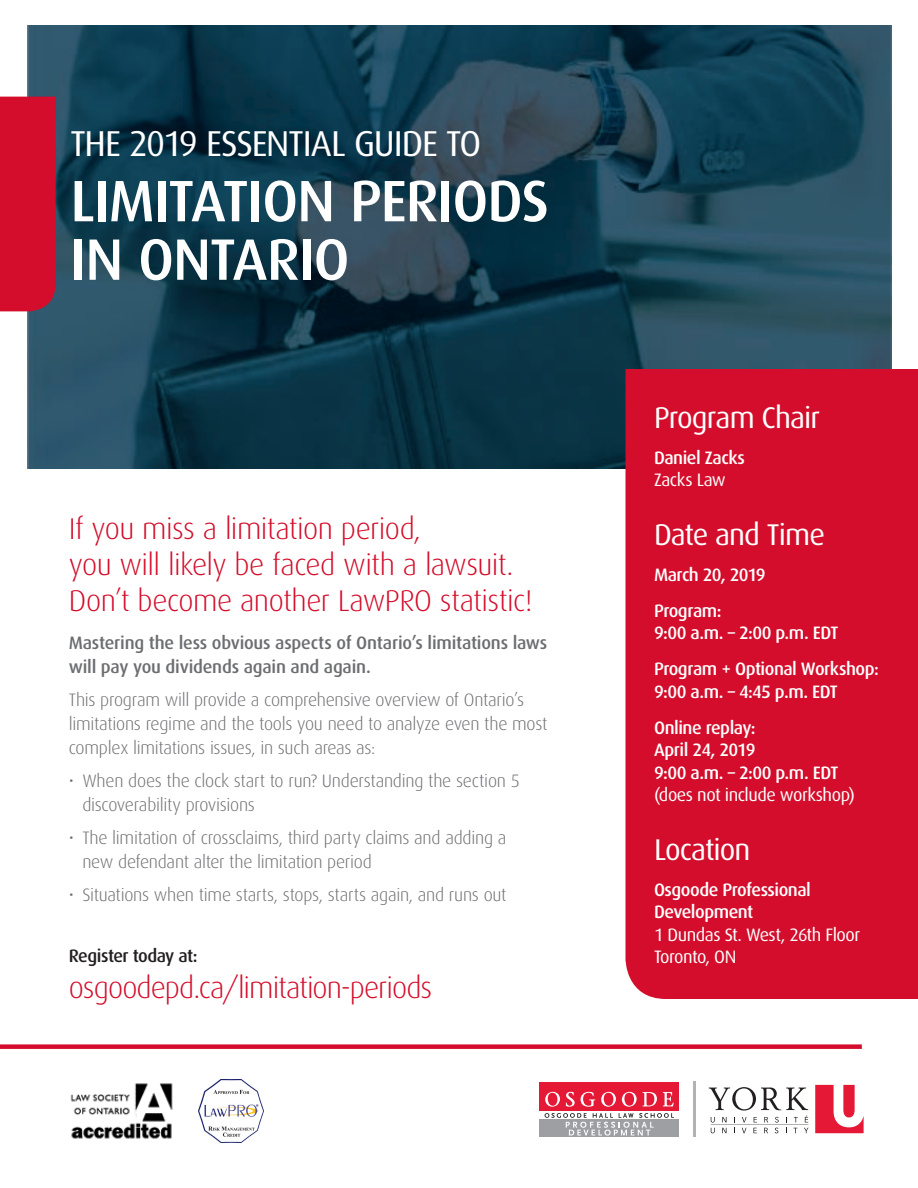
<style>
.page{position:relative;width:918px;height:1188px;background:#fff}
.page>*{position:absolute;margin:0;border:0;box-sizing:border-box;transform-origin:0 0}
.t1{font:500 58.5px/58.5px "Dax";letter-spacing:-.02em;color:#fff}
.t2{font:36px "Dax";letter-spacing:-.03em;color:#fff}
.t3{font:300 30px/36px "Dax";letter-spacing:-.025em;color:#d30d2b}
.t4{font:30px "Dax";letter-spacing:-.03em;color:#fff}
.t5{font:300 18px/24px "Dax";letter-spacing:-.015em;color:#6c6d70}
.t6{font:500 18px/22.5px "Dax";letter-spacing:-.03em;color:#fff}
.t7{font:500 18px/24px "Dax";letter-spacing:-.01em;color:#6c6d70}
.t8{font:18px/22.5px "Dax";letter-spacing:-.03em;color:#fff}
.t9{font:500 18px "Dax";letter-spacing:-.03em;color:#231f20}
.s1{font-weight:400}
.s2{font-weight:500}
</style>
<div class="page">
<img style="left:27px;top:26px;width:865px;height:442px">
<div style="left:0;top:1044px;width:862px;height:5px;background:#d30d2b"></div>
<div style="left:540px;top:1120px;width:139px;height:17px;background:#9d9fa2"></div>
<svg style="left:545px;top:1113px;width:129px;height:23px"></svg>
<hr style="left:694px;top:1082px;width:2px;height:55px;background:#b2b3b7">
<svg style="left:709px;top:1087px;width:100px;height:46px"></svg>
<svg style="left:815px;top:1085px;width:49px;height:48px"></svg>
<div style="left:540px;top:1082px;width:139px;height:29px;background:#e51836"></div>
<svg style="left:545px;top:1092px;width:15px;height:15px"></svg>
<svg style="left:566px;top:1092px;width:9px;height:15px"></svg>
<svg style="left:581px;top:1092px;width:14px;height:15px"></svg>
<svg style="left:601px;top:1092px;width:15px;height:15px"></svg>
<svg style="left:622px;top:1092px;width:15px;height:15px"></svg>
<svg style="left:643px;top:1092px;width:14px;height:14px"></svg>
<svg style="left:663px;top:1092px;width:11px;height:14px"></svg>
<img style="left:70px;top:1083px;width:103px;height:56px">
<div style="left:626px;top:369px;width:292px;height:630px;background:#d30d2b"></div>
<div style="left:0;top:97px;width:56px;height:214px;background:#d30d2b"></div>
<img style="left:198px;top:1080px;width:66px;height:62px">
<p class="t2" style="left:70px;top:124px;width:412px">THE 2019 ESSENTIAL GUIDE TO</p>
<p class="t1" style="left:70px;top:172px;width:480px">LIMITATION PERIODS<br>IN ONTARIO</p>
<p class="t3" style="left:69px;top:511px;width:465px">If you miss a limitation period,<br>you will likely be faced with a lawsuit.<br>Don’t become another LawPRO statistic!</p>
<p class="t7" style="left:69px;top:631px;width:480px">Mastering the less obvious aspects of Ontario’s limitations laws will pay you dividends again and again.</p>
<p class="t5" style="left:69px;top:688px;width:480px">This program will provide a comprehensive overview of Ontario’s limitations regime and the tools you need to analyze even the most complex limitations issues, in such areas as:</p>
<p class="t5" style="left:82px;top:769px;width:439px;text-indent:-14px">• When does the clock start to run? Understanding the section 5 discoverability provisions</p>
<p class="t5" style="left:82px;top:826px;width:426px;text-indent:-14px">• The limitation of crossclaims, third party claims and adding a new defendant alter the limitation period</p>
<p class="t5" style="left:69px;top:883px;width:439px">• Situations when time starts, stops, starts again, and runs out</p>
<p class="t9" style="left:69px;top:946px;width:130px">Register today at:</p>
<p class="t3" style="left:69px;top:970px;width:365px">osgoodepd.ca/limitation-periods</p>
<p class="t4" style="left:654px;top:401px;width:168px">Program Chair</p>
<p class="t6" style="left:654px;top:446px;width:92px">Daniel Zacks<br><span class="s1">Zacks Law</span></p>
<p class="t4" style="left:654px;top:518px;width:173px">Date and Time</p>
<p class="t6" style="left:654px;top:563px;width:113px">March 20, 2019</p>
<p class="t6" style="left:654px;top:599px;width:186px">Program:<br>9:00 a.m. – 2:00 p.m. EDT</p>
<p class="t6" style="left:654px;top:658px;width:226px">Program + Optional Workshop:<br>9:00 a.m. – 4:45 p.m. EDT</p>
<p class="t6" style="left:654px;top:716px;width:203px">Online replay:<br>April 24, 2019<br>9:00 a.m. – 2:00 p.m. EDT <span class="s1">(does not include workshop)</span></p>
<p class="t4" style="left:654px;top:833px;width:98px">Location</p>
<p class="t8" style="left:654px;top:879px;width:208px"><span class="s2">Osgoode Professional<br>Development<br></span>1 Dundas St. West, 26th Floor<br>Toronto, ON</p>
</div>
